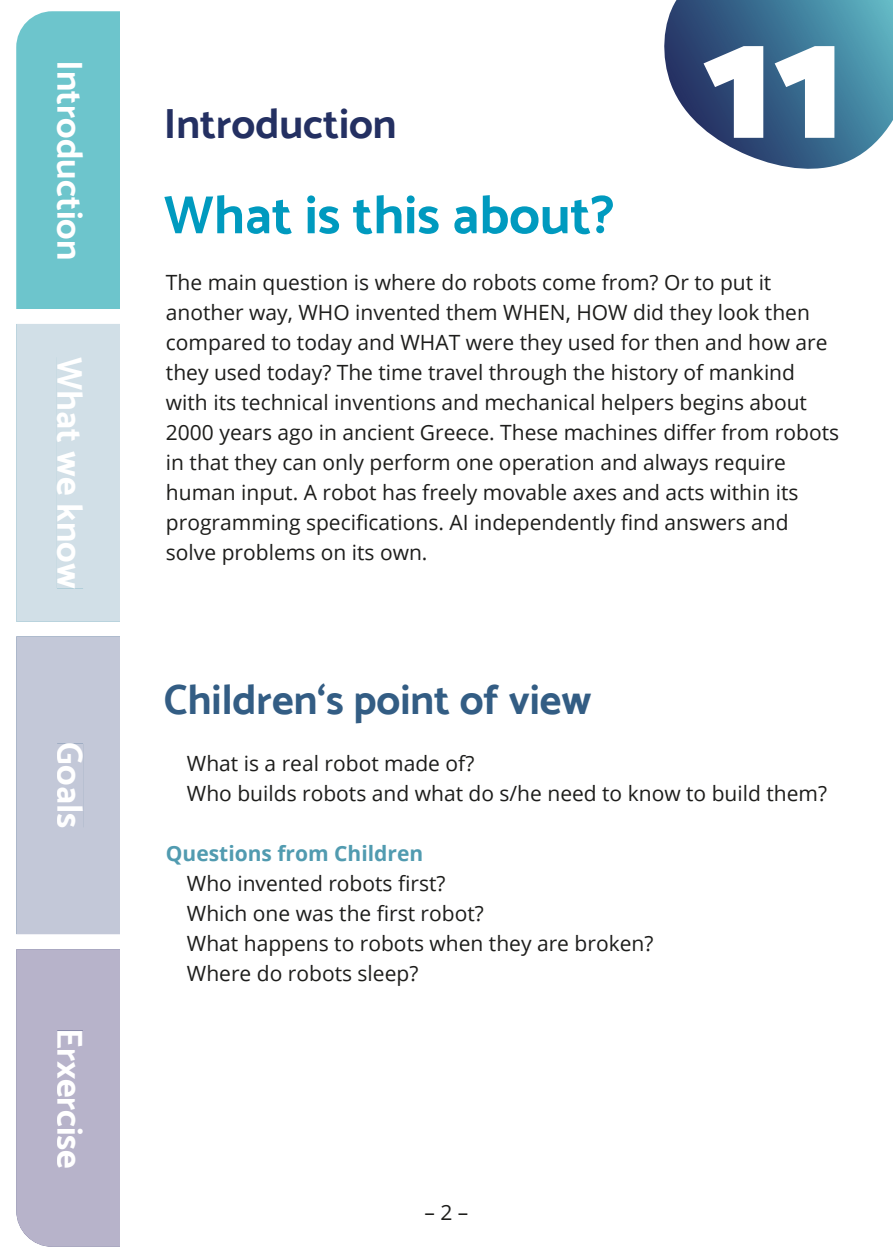
<style>
.page{position:relative;width:893px;height:1259px;background:#fff}
.page>*{position:absolute;margin:0;border:0;box-sizing:border-box;transform-origin:0 0}
.t1{font:900 162px "Catamaran";color:#fff}
.t2{font:700 54px "Catamaran";color:#009abf}
.t3{font:700 42px "Catamaran";color:#335d84}
.t4{font:700 42px "Catamaran";color:#243062}
.t5{font:700 36px "Catamaran";color:#fff}
.t6{font:21px/30px "Open Sans";color:#1d1d1b}
.t7{font:700 21px "Open Sans";color:#519bb0}
</style>
<div class="page">
<div style="left:16px;top:11px;width:104px;height:298px;background:#6dc5cc"></div>
<svg style="left:664px;top:0;width:229px;height:169px;background:#547d9c"></svg>
<div style="left:16px;top:949px;width:104px;height:297px;background:#b7b3ca"></div>
<div style="left:16px;top:636px;width:104px;height:298px;background:#c3c8d8"></div>
<div style="left:16px;top:324px;width:104px;height:297px;background:#d1dfe7"></div>
<div style="left:57px;top:357px;width:26px;height:231px;background:#d1dfe7"></div>
<div style="left:57px;top:744px;width:26px;height:83px;background:#c3c8d8"></div>
<div style="left:57px;top:1030px;width:26px;height:137px;background:#b7b3ca"></div>
<h3 class="t5" style="left:91px;top:60px;width:201px;rotate:90deg">Introduction</h3>
<h3 class="t5" style="left:91px;top:357px;width:233px;rotate:90deg">What we know</h3>
<h3 class="t5" style="left:91px;top:742px;width:87px;rotate:90deg">Goals</h3>
<h3 class="t5" style="left:91px;top:1027px;width:142px;rotate:90deg">Erxercise</h3>
<h3 class="t4" style="left:164px;top:99px;width:234px">Introduction</h3>
<h1 class="t1" style="left:702px;top:-13px;width:144px">11</h1>
<h2 class="t2" style="left:164px;top:183px;width:452px">What is this about?</h2>
<p class="t6" style="left:166px;top:267px;width:675px">The main question is where do robots come from? Or to put it another way, WHO invented them WHEN, HOW did they look then compared to today and WHAT were they used for then and how are they used today? The time travel through the history of mankind with its technical inventions and mechanical helpers begins about 2000 years ago in ancient Greece. These machines differ from robots in that they can only perform one operation and always require human input. A robot has freely movable axes and acts within its programming specifications. AI independently find answers and solve problems on its own.</p>
<h3 class="t3" style="left:164px;top:675px;width:429px">Children‘s point of view</h3>
<p class="t6" style="left:187px;top:747px;width:642px">What is a real robot made of?<br>Who builds robots and what do s/he need to know to build them?</p>
<p class="t7" style="left:166px;top:838px;width:259px">Questions from Children</p>
<p class="t6" style="left:187px;top:867px;width:468px">Who invented robots first?<br>Which one was the first robot?<br>What happens to robots when they are broken?<br>Where do robots sleep?</p>
<p class="t6" style="left:424px;top:1196px;width:45px">– 2 –</p>
</div>
